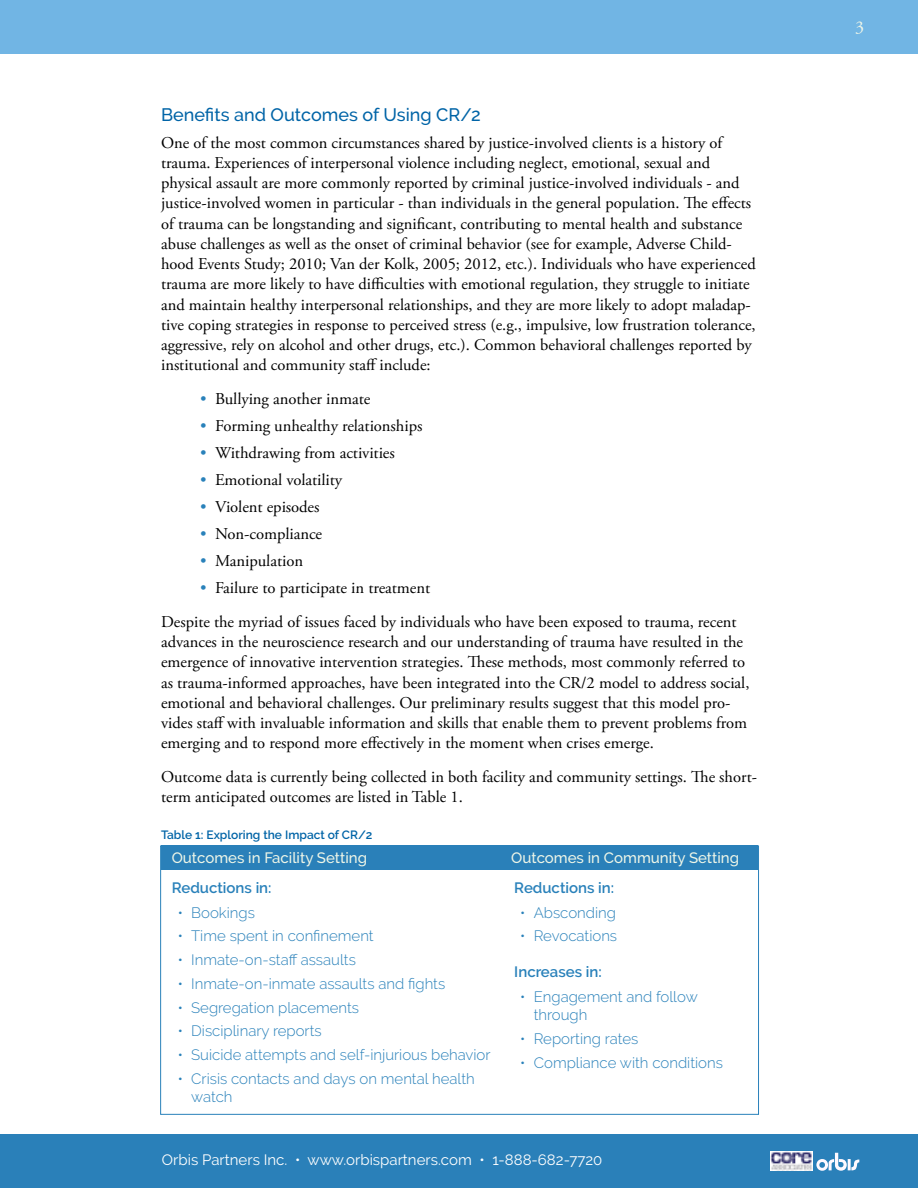
<style>
.page{position:relative;width:918px;height:1188px;background:#fff}
.page>*{position:absolute;margin:0;border:0;box-sizing:border-box;transform-origin:0 0}
.t1{font:500 18px "Raleway";color:#0064a7}
.t2{font:18px "Adobe Garamond Pro";color:#eff6e8}
.t3{font:16.5px/20.2px "Adobe Garamond Pro";color:#000}
.t4{font:300 15px/18px "Raleway";color:#2981ba}
.t5{font:15px "Raleway";color:#fff}
.t6{font:500 15px "Raleway";color:#eef6e8}
.t7{font:600 15px "Raleway";color:#2981ba}
.t8{font:600 12px "Raleway";color:#0064a7}
.s1{color:#2981ba}
</style>
<div class="page">
<div style="left:0;top:0;width:918px;height:54px;background:#71b5e4"></div>
<div style="left:1px;top:1134px;width:917px;height:54px;background:#2a80b9"></div>
<svg style="left:816px;top:1153px;width:43px;height:18px"></svg>
<img style="left:770px;top:1151px;width:43px;height:20px">
<div style="left:161px;top:845px;width:597px;height:25px;background:#2a80b9"></div>
<p class="t1" style="left:161px;top:104px;width:321px">Benefits and Outcomes of Using CR/2</p>
<p class="t3" style="left:161px;top:133px;width:596px">One of the most common circumstances shared by justice-involved clients is a history of trauma. Experiences of interpersonal violence including neglect, emotional, sexual and physical assault are more commonly reported by criminal justice-involved individuals - and justice-involved women in particular - than individuals in the general population. The effects of trauma can be longstanding and significant, contributing to mental health and substance abuse challenges as well as the onset of criminal behavior (see for example, Adverse Child&shy;hood Events Study; 2010; Van der Kolk, 2005; 2012, etc.). Individuals who have experienced trauma are more likely to have difficulties with emotional regulation, they struggle to initiate and maintain healthy interpersonal relationships, and they are more likely to adopt maladap&shy;tive coping strategies in response to perceived stress (e.g., impulsive, low frustration tolerance, aggressive, rely on alcohol and other drugs, etc.). Common behavioral challenges reported by institutional and community staff include:</p>
<p class="t3" style="left:200px;top:389px;width:172px"><span class="s1">•</span> Bullying another inmate</p>
<p class="t3" style="left:200px;top:416px;width:224px"><span class="s1">•</span> Forming unhealthy relationships</p>
<p class="t3" style="left:200px;top:443px;width:197px"><span class="s1">•</span> Withdrawing from activities</p>
<p class="t3" style="left:200px;top:470px;width:144px"><span class="s1">•</span> Emotional volatility</p>
<p class="t3" style="left:200px;top:497px;width:121px"><span class="s1">•</span> Violent episodes</p>
<p class="t3" style="left:200px;top:524px;width:124px"><span class="s1">•</span> Non-compliance</p>
<p class="t3" style="left:200px;top:551px;width:105px"><span class="s1">•</span> Manipulation</p>
<p class="t3" style="left:161px;top:572px;width:577px;line-height:33.8px;text-indent:39px"><span class="s1">•</span> Failure to participate in treatment<br>Despite the myriad of issues faced by individuals who have been exposed to trauma, recent</p>
<p class="t3" style="left:161px;top:632px;width:590px">advances in the neuroscience research and our understanding of trauma have resulted in the emergence of innovative intervention strategies. These methods, most commonly referred to as trauma-informed approaches, have been integrated into the CR/2 model to address social, emotional and behavioral challenges. Our preliminary results suggest that this model pro&shy;vides staff with invaluable information and skills that enable them to prevent problems from emerging and to respond more effectively in the moment when crises emerge.</p>
<p class="t3" style="left:161px;top:767px;width:598px">Outcome data is currently being collected in both facility and community settings. The short&shy;term anticipated outcomes are listed in Table 1.</p>
<p class="t8" style="left:161px;top:828px;width:213px">Table 1: Exploring the Impact of CR/2</p>
<p class="t6" style="left:172px;top:849px;width:197px">Outcomes in Facility Setting</p>
<p class="t6" style="left:511px;top:849px;width:229px">Outcomes in Community Setting</p>
<p class="t7" style="left:172px;top:879px;width:101px">Reductions in:</p>
<p class="t4" style="left:178px;top:903px;width:79px">• Bookings</p>
<p class="t4" style="left:178px;top:927px;width:198px">• Time spent in confinement</p>
<p class="t4" style="left:178px;top:951px;width:180px">• Inmate-on-staff assaults</p>
<p class="t4" style="left:178px;top:974px;width:269px">• Inmate-on-inmate assaults and fights</p>
<p class="t4" style="left:178px;top:998px;width:183px">• Segregation placements</p>
<p class="t4" style="left:178px;top:1022px;width:145px">• Disciplinary reports</p>
<p class="t4" style="left:178px;top:1045px;width:314px">• Suicide attempts and self-injurious behavior</p>
<p class="t4" style="left:191px;top:1069px;width:285px;text-indent:-14px">• Crisis contacts and days on mental health watch</p>
<p class="t7" style="left:514px;top:879px;width:101px">Reductions in:</p>
<p class="t4" style="left:520px;top:903px;width:97px">• Absconding</p>
<p class="t4" style="left:520px;top:927px;width:98px">• Revocations</p>
<p class="t7" style="left:514px;top:964px;width:89px">Increases in:</p>
<p class="t4" style="left:534px;top:988px;width:166px;text-indent:-14px">• Engagement and follow through</p>
<p class="t4" style="left:520px;top:1030px;width:120px">• Reporting rates</p>
<p class="t4" style="left:520px;top:1053px;width:204px">• Compliance with conditions</p>
<p class="t5" style="left:162px;top:1151px;width:442px">Orbis Partners Inc. • www.orbispartners.com • 1-888-682-7720</p>
<p class="t2" style="left:855px;top:17px;width:10px">3</p>
</div>
